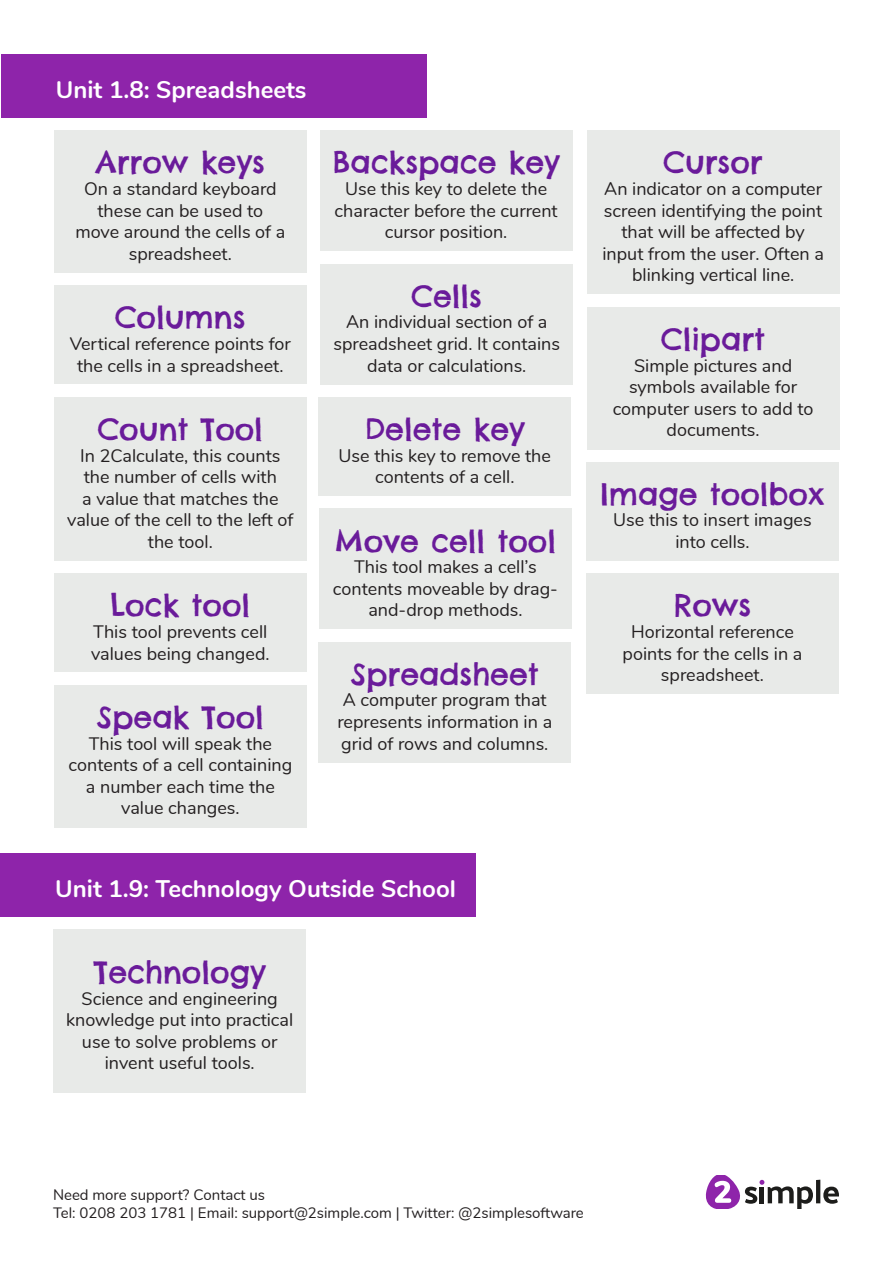
<style>
.page{position:relative;width:893px;height:1263px;background:#fff}
.page>*{position:absolute;margin:0;border:0;box-sizing:border-box;transform-origin:0 0}
.t1{font:30px "Chelsea Market";color:#6a1b9a}
.t2{font:700 24px "Nunito";color:#fff}
.t3{font:18px/21.6px "Nunito";color:#231f20;text-align:center}
.t4{font:15px/18px "Nunito";color:#231f20}
</style>
<div class="page">
<hr style="left:816px;top:1180px;width:4px;height:23px;background:#1d1d1b">
<svg style="left:823px;top:1186px;width:16px;height:18px"></svg>
<svg style="left:706px;top:1176px;width:107px;height:33px"></svg>
<div style="left:1px;top:54px;width:425px;height:64px;background:#8e24aa"></div>
<div style="left:54px;top:131px;width:253px;height:142px;background:#e8eae8"></div>
<div style="left:320px;top:131px;width:253px;height:120px;background:#e8eae8"></div>
<div style="left:587px;top:131px;width:253px;height:163px;background:#e8eae8"></div>
<div style="left:54px;top:285px;width:253px;height:99px;background:#e8eae8"></div>
<div style="left:320px;top:264px;width:253px;height:120px;background:#e8eae8"></div>
<div style="left:587px;top:307px;width:253px;height:142px;background:#e8eae8"></div>
<div style="left:54px;top:397px;width:253px;height:164px;background:#e8eae8"></div>
<div style="left:318px;top:397px;width:253px;height:99px;background:#e8eae8"></div>
<div style="left:586px;top:462px;width:253px;height:99px;background:#e8eae8"></div>
<div style="left:54px;top:573px;width:253px;height:99px;background:#e8eae8"></div>
<div style="left:319px;top:509px;width:253px;height:120px;background:#e8eae8"></div>
<div style="left:586px;top:573px;width:253px;height:121px;background:#e8eae8"></div>
<div style="left:54px;top:685px;width:253px;height:142px;background:#e8eae8"></div>
<div style="left:318px;top:642px;width:253px;height:120px;background:#e8eae8"></div>
<div style="left:0;top:853px;width:476px;height:63px;background:#8e24aa"></div>
<div style="left:53px;top:929px;width:253px;height:164px;background:#e8eae8"></div>
<p class="t2" style="left:56px;top:72px;width:252px">Unit 1.8: Spreadsheets</p>
<p class="t1" style="left:96px;top:143px;width:170px">Arrow keys</p>
<p class="t3" style="left:75px;top:177px;width:211px">On a standard keyboard these can be used to move around the cells of a spreadsheet.</p>
<p class="t1" style="left:332px;top:143px;width:229px">Backspace key</p>
<p class="t3" style="left:335px;top:177px;width:225px">Use this key to delete the character before the current cursor position.</p>
<p class="t1" style="left:664px;top:143px;width:101px">Cursor</p>
<p class="t3" style="left:602px;top:177px;width:223px">An indicator on a computer screen identifying the point that will be affected by input from the user. Often a blinking vertical line.</p>
<p class="t1" style="left:412px;top:277px;width:72px">Cells</p>
<p class="t3" style="left:333px;top:310px;width:228px">An individual section of a spreadsheet grid. It contains data or calculations.</p>
<p class="t1" style="left:661px;top:320px;width:106px">Clipart</p>
<p class="t1" style="left:115px;top:298px;width:132px">Columns</p>
<p class="t3" style="left:70px;top:332px;width:223px">Vertical reference points for the cells in a spreadsheet.</p>
<p class="t3" style="left:613px;top:353px;width:202px">Simple pictures and symbols available for computer users to add to</p>
<p class="t1" style="left:98px;top:410px;width:167px">Count Tool</p>
<p class="t3" style="left:667px;top:418px;width:95px">documents.</p>
<p class="t3" style="left:67px;top:443px;width:228px">In 2Calculate, this counts the number of cells with<br>a value that matches the value of the cell to the left of the tool.</p>
<p class="t1" style="left:365px;top:410px;width:162px">Delete key</p>
<p class="t3" style="left:339px;top:443px;width:214px">Use this key to remove the contents of a cell.</p>
<p class="t1" style="left:600px;top:475px;width:226px">Image toolbox</p>
<p class="t3" style="left:613px;top:508px;width:200px">Use this to insert images into cells.</p>
<p class="t1" style="left:335px;top:521px;width:223px">Move cell tool</p>
<p class="t3" style="left:333px;top:555px;width:226px">This tool makes a cell’s contents moveable by drag&shy;and-drop methods.</p>
<p class="t1" style="left:111px;top:586px;width:141px">Lock tool</p>
<p class="t3" style="left:91px;top:620px;width:180px;text-align:left">This tool prevents cell values being changed.</p>
<p class="t1" style="left:674px;top:586px;width:79px">Rows</p>
<p class="t3" style="left:623px;top:620px;width:181px">Horizontal reference points for the cells in a spreadsheet.</p>
<p class="t1" style="left:351px;top:655px;width:189px">Spreadsheet</p>
<p class="t3" style="left:337px;top:688px;width:216px">A computer program that represents information in a grid of rows and columns.</p>
<p class="t1" style="left:97px;top:698px;width:168px">Speak Tool</p>
<p class="t3" style="left:69px;top:731px;width:225px">This tool will speak the contents of a cell containing a number each time the value changes.</p>
<p class="t2" style="left:55px;top:871px;width:402px">Unit 1.9: Technology Outside School</p>
<p class="t1" style="left:94px;top:953px;width:173px">Technology</p>
<p class="t3" style="left:66px;top:986px;width:229px">Science and engineering knowledge put into practical use to solve problems or invent useful tools.</p>
<p class="t4" style="left:53px;top:1185px;width:532px">Need more support? Contact us<br>Tel: 0208 203 1781 | Email: support@2simple.com | Twitter: @2simplesoftware</p>
</div>
